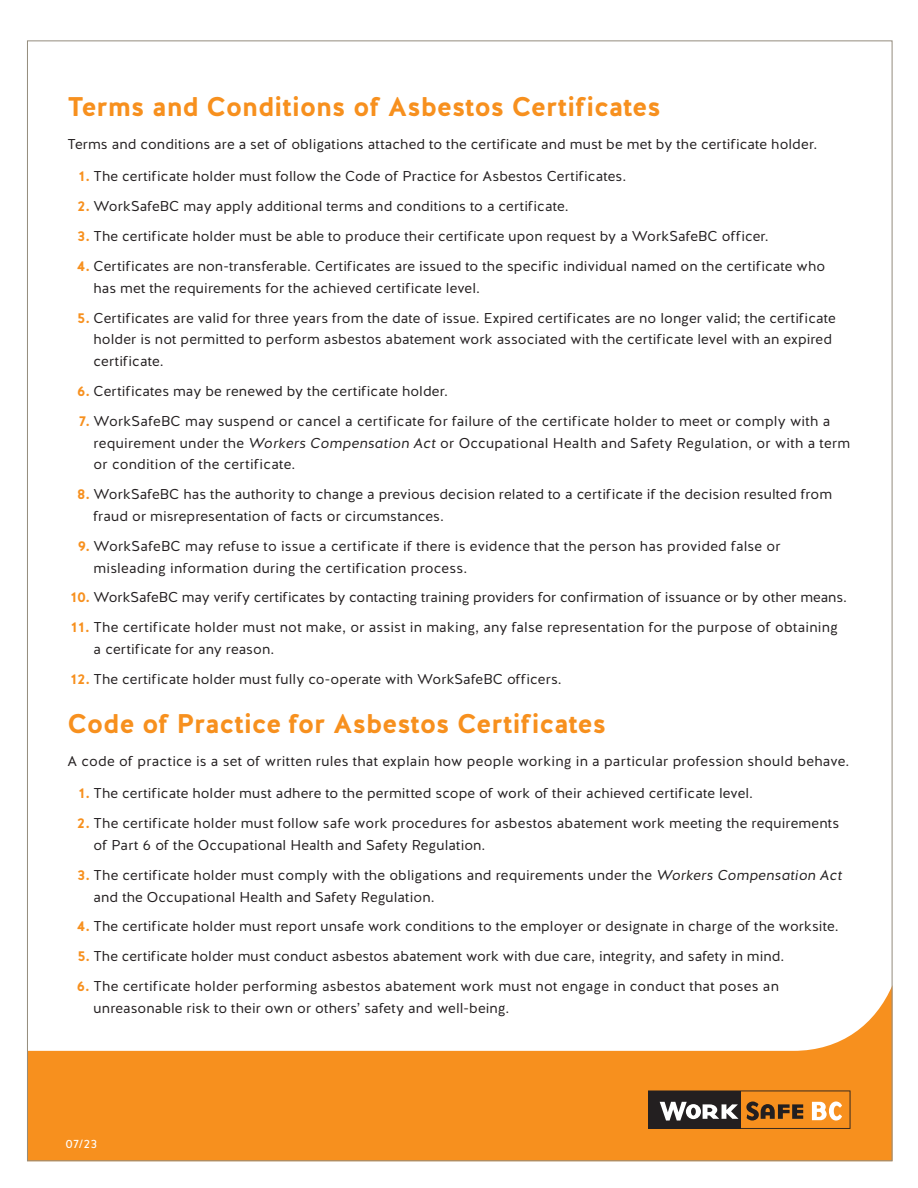
<style>
.page{position:relative;width:918px;height:1188px;background:#fff}
.page>*{position:absolute;margin:0;border:0;box-sizing:border-box;transform-origin:0 0}
.t1{font:27px "Work Safe BC Halis R Bold";letter-spacing:-.005em;color:#f7901e}
.t2{font:14.25px/21.8px "Work Safe BC Halis R Book";letter-spacing:.01em;color:#231f20}
.t3{font:12px "Work Safe BC Halis R Regular";color:#fff}
.s1{font-family:"Work Safe BC Halis R Bold";color:#f7901e}
.s2{font-family:"Work Safe BC Halis GR Book";font-style:italic}
</style>
<div class="page">
<svg style="left:29px;top:990px;width:861px;height:169px;fill:#f7901e"></svg>
<svg style="left:648px;top:1091px;width:202px;height:38px;background:#976c3e"></svg>
<h1 class="t1" style="left:68px;top:89px;width:595px">Terms and Conditions of Asbestos Certificates</h1>
<p class="t2" style="left:68px;top:133px;width:751px">Terms and conditions are a set of obligations attached to the certificate and must be met by the certificate holder.</p>
<p class="t2" style="left:78px;top:166px;width:550px"><span class="s1">1.</span> The certificate holder must follow the Code of Practice for Asbestos Certificates.</p>
<p class="t2" style="left:77px;top:196px;width:493px"><span class="s1">2.</span> WorkSafeBC may apply additional terms and conditions to a certificate.</p>
<p class="t2" style="left:77px;top:226px;width:693px"><span class="s1">3.</span> The certificate holder must be able to produce their certificate upon request by a WorkSafeBC officer.</p>
<p class="t2" style="left:94px;top:256px;width:733px;text-indent:-16px"><span class="s1">4.</span> Certificates are non-transferable. Certificates are issued to the specific individual named on the certificate who has met the requirements for the achieved certificate level.</p>
<p class="t2" style="left:94px;top:307px;width:744px;text-indent:-16px"><span class="s1">5.</span> Certificates are valid for three years from the date of issue. Expired certificates are no longer valid; the certificate holder is not permitted to perform asbestos abatement work associated with the certificate level with an expired certificate.</p>
<p class="t2" style="left:77px;top:380px;width:372px"><span class="s1">6.</span> Certificates may be renewed by the certificate holder.</p>
<p class="t2" style="left:94px;top:410px;width:758px;text-indent:-16px"><span class="s1">7.</span> WorkSafeBC may suspend or cancel a certificate for failure of the certificate holder to meet or comply with a requirement under the <span class="s2">Workers Compensation Act</span> or Occupational Health and Safety Regulation, or with a term or condition of the certificate.</p>
<p class="t2" style="left:94px;top:484px;width:740px;text-indent:-16px"><span class="s1">8.</span> WorkSafeBC has the authority to change a previous decision related to a certificate if the decision resulted from fraud or misrepresentation of facts or circumstances.</p>
<p class="t2" style="left:94px;top:535px;width:689px;text-indent:-16px"><span class="s1">9.</span> WorkSafeBC may refuse to issue a certificate if there is evidence that the person has provided false or misleading information during the certification process.</p>
<p class="t2" style="left:70px;top:587px;width:779px"><span class="s1">10.</span> WorkSafeBC may verify certificates by contacting training providers for confirmation of issuance or by other means.</p>
<p class="t2" style="left:94px;top:617px;width:746px;text-indent:-23px"><span class="s1">11.</span> The certificate holder must not make, or assist in making, any false representation for the purpose of obtaining a certificate for any reason.</p>
<p class="t2" style="left:70px;top:668px;width:494px"><span class="s1">12.</span> The certificate holder must fully co-operate with WorkSafeBC officers.</p>
<h1 class="t1" style="left:68px;top:706px;width:540px">Code of Practice for Asbestos Certificates</h1>
<p class="t2" style="left:68px;top:750px;width:784px">A code of practice is a set of written rules that explain how people working in a particular profession should behave.</p>
<p class="t2" style="left:78px;top:783px;width:677px"><span class="s1">1.</span> The certificate holder must adhere to the permitted scope of work of their achieved certificate level.</p>
<p class="t2" style="left:94px;top:813px;width:747px;text-indent:-17px"><span class="s1">2.</span> The certificate holder must follow safe work procedures for asbestos abatement work meeting the requirements of Part 6 of the Occupational Health and Safety Regulation.</p>
<p class="t2" style="left:94px;top:864px;width:750px;text-indent:-17px"><span class="s1">3.</span> The certificate holder must comply with the obligations and requirements under the <span class="s2">Workers Compensation Act </span>and the Occupational Health and Safety Regulation.</p>
<p class="t2" style="left:77px;top:916px;width:763px"><span class="s1">4.</span> The certificate holder must report unsafe work conditions to the employer or designate in charge of the worksite.</p>
<p class="t2" style="left:77px;top:946px;width:708px"><span class="s1">5.</span> The certificate holder must conduct asbestos abatement work with due care, integrity, and safety in mind.</p>
<p class="t2" style="left:94px;top:976px;width:687px;text-indent:-17px"><span class="s1">6.</span> The certificate holder performing asbestos abatement work must not engage in conduct that poses an unreasonable risk to their own or others’ safety and well-being.</p>
<p class="t3" style="left:65px;top:1137px;width:34px">07/23</p>
</div>
